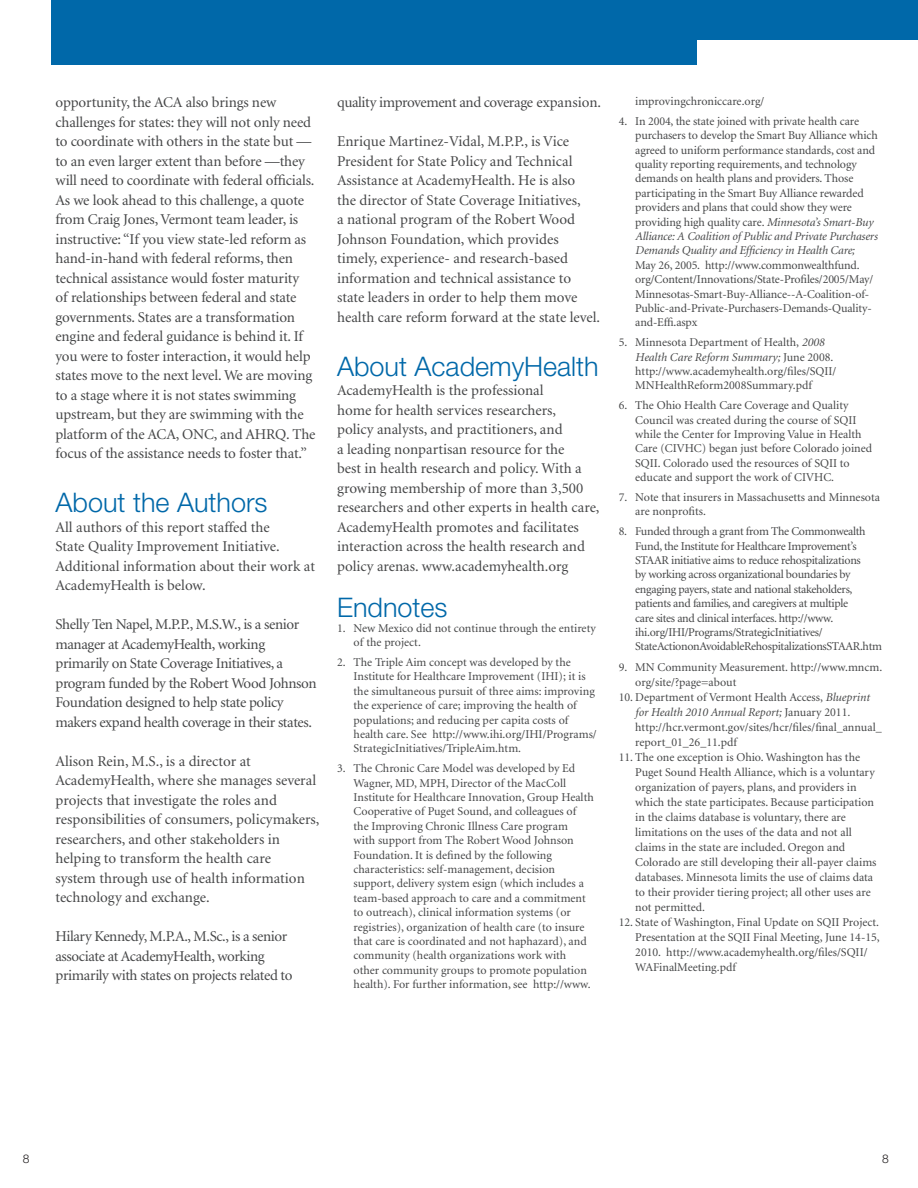
<style>
.page{position:relative;width:918px;height:1188px;background:#fff}
.page>*{position:absolute;margin:0;border:0;box-sizing:border-box;transform-origin:0 0}
.Main_sub{font:300 27px "Helvetica Neue LT Std";color:#0068a9}
.body{font:15px/19.5px "Minion";letter-spacing:-.01em;color:#454647}
.Endnote_Text{font:12px/14.4px "Minion";color:#454647}
.Normal__Web{font:12px/14.4px "Minion";letter-spacing:-.005em;color:#454647}
.Normal__Web-2{font:12px/14.4px "Minion";letter-spacing:-.025em;color:#454647}
.t1{font:300 12px "Helvetica Neue LT Std";color:#231f20}
.s1{font-style:italic}
</style>
<div class="page">
<div style="left:51px;top:0;width:867px;height:40px;background:#0068a9"></div>
<div style="left:51px;top:0;width:646px;height:64px;background:#0068a9"></div>
<p class="body" style="left:56px;top:93px;width:262px">opportunity, the ACA also brings new challenges for states: they will not only need to coordinate with others in the state but — to an even larger extent than before —they will need to coordinate with federal officials.<br>As we look ahead to this challenge, a quote from Craig Jones, Vermont team leader, is instructive: “If you view state-led reform as hand-in-hand with federal reforms, then technical assistance would foster maturity<br>of relationships between federal and state governments. States are a transformation engine and federal guidance is behind it. If you were to foster interaction, it would help states move to the next level. We are moving to a stage where it is not states swimming upstream, but they are swimming with the platform of the ACA, ONC, and AHRQ. The focus of the assistance needs to foster that.”</p>
<p class="Main_sub" style="left:56px;top:486px;width:214px">About the Authors</p>
<p class="body" style="left:56px;top:518px;width:261px">All authors of this report staffed the<br>State Quality Improvement Initiative.<br>Additional information about their work at AcademyHealth is below.</p>
<p class="body" style="left:56px;top:615px;width:263px">Shelly Ten Napel, M.P.P., M.S.W., is a senior manager at AcademyHealth, working primarily on State Coverage Initiatives, a program funded by the Robert Wood Johnson Foundation designed to help state policy makers expand health coverage in their states.</p>
<p class="body" style="left:56px;top:752px;width:265px">Alison Rein, M.S., is a director at AcademyHealth, where she manages several projects that investigate the roles and responsibilities of consumers, policymakers, researchers, and other stakeholders in helping to transform the health care<br>system through use of health information technology and exchange.</p>
<p class="body" style="left:56px;top:927px;width:239px">Hilary Kennedy, M.P.A., M.Sc., is a senior associate at AcademyHealth, working primarily with states on projects related to</p>
<p class="body" style="left:337px;top:93px;width:266px">quality improvement and coverage expansion.</p>
<p class="body" style="left:337px;top:132px;width:265px">Enrique Martinez-Vidal, M.P.P., is Vice President for State Policy and Technical Assistance at AcademyHealth. He is also<br>the director of State Coverage Initiatives,<br>a national program of the Robert Wood Johnson Foundation, which provides timely, experience- and research-based information and technical assistance to state leaders in order to help them move health care reform forward at the state level.</p>
<p class="Main_sub" style="left:337px;top:350px;width:263px">About AcademyHealth</p>
<p class="body" style="left:337px;top:381px;width:264px">AcademyHealth is the professional<br>home for health services researchers,<br>policy analysts, and practitioners, and<br>a leading nonpartisan resource for the<br>best in health research and policy. With a growing membership of more than 3,500 researchers and other experts in health care, AcademyHealth promotes and facilitates interaction across the health research and policy arenas. www.academyhealth.org</p>
<p class="Main_sub" style="left:337px;top:591px;width:112px">Endnotes</p>
<p class="Endnote_Text" style="left:354px;top:621px;width:244px;text-indent:-16px">1. New Mexico did not continue through the entirety of the project.</p>
<p class="Normal__Web" style="left:354px;top:655px;width:245px;text-indent:-16px">2. The Triple Aim concept was developed by the Institute for Healthcare Improvement (IHI); it is the simultaneous pursuit of three aims: improving the experience of care; improving the health of populations; and reducing per capita costs of health care. See http://www.ihi.org/IHI/Programs/ StrategicInitiatives/TripleAim.htm.</p>
<p class="Normal__Web" style="left:354px;top:762px;width:242px;text-indent:-16px">3. The Chronic Care Model was developed by Ed Wagner, MD, MPH, Director of the MacColl Institute for Healthcare Innovation, Group Health Cooperative of Puget Sound, and colleagues of the Improving Chronic Illness Care program<br>with support from The Robert Wood Johnson Foundation. It is defined by the following characteristics: self-management, decision support, delivery system esign (which includes a team-based approach to care and a commitment to outreach), clinical information systems (or registries), organization of health care (to insure that care is coordinated and not haphazard), and community (health organizations work with other community groups to promote population health). For further information, see http://www.</p>
<p class="Normal__Web" style="left:635px;top:94px;width:131px">improvingchroniccare.org/</p>
<p class="Endnote_Text" style="left:635px;top:114px;width:244px;text-indent:-16px">4. In 2004, the state joined with private health care purchasers to develop the Smart Buy Alliance which agreed to uniform performance standards, cost and quality reporting requirements, and technology demands on health plans and providers. Those participating in the Smart Buy Alliance rewarded providers and plans that could show they were providing high quality care. <span class="s1">Minnesota’s Smart-Buy Alliance: A Coalition of Public and Private Purchasers Demands Quality and Efficiency in Health Care; </span>May 26, 2005. http://www.commonwealthfund. org/Content/Innovations/State-Profiles/2005/May/ Minnesotas-Smart-Buy-Alliance--A-Coalition-of-Public-and-Private-Purchasers-Demands-Quality&shy;and-Effi.aspx</p>
<p class="Endnote_Text" style="left:635px;top:336px;width:203px;text-indent:-16px">5. Minnesota Department of Health, <span class="s1">2008<br>Health Care Reform Summary;</span> June 2008. http://www.academyhealth.org/files/SQII/ MNHealthReform2008Summary.pdf</p>
<p class="Endnote_Text" style="left:635px;top:399px;width:238px;text-indent:-16px">6. The Ohio Health Care Coverage and Quality Council was created during the course of SQII while the Center for Improving Value in Health Care (CIVHC) began just before Colorado joined SQII. Colorado used the resources of SQII to educate and support the work of CIVHC.</p>
<p class="Endnote_Text" style="left:635px;top:490px;width:246px;text-indent:-16px">7. Note that insurers in Massachusetts and Minnesota are nonprofits.</p>
<p class="Normal__Web-2" style="left:635px;top:525px;width:248px;text-indent:-16px">8. Funded through a grant from The Commonwealth Fund, the Institute for Healthcare Improvement’s STAAR initiative aims to reduce rehospitalizations<br>by working across organizational boundaries by engaging payers, state and national stakeholders, patients and families, and caregivers at multiple<br>care sites and clinical interfaces. http://www. ihi.org/IHI/Programs/StrategicInitiatives/ StateActiononAvoidableRehospitalizationsSTAAR.htm</p>
<p class="Endnote_Text" style="left:635px;top:660px;width:249px;line-height:15px;text-indent:-16px">9. MN Community Measurement. http://www.mncm. org/site/?page=about</p>
<p class="Endnote_Text" style="left:635px;top:690px;width:248px;line-height:15px;text-indent:-16px">10. Department of Vermont Health Access, <span class="s1">Blueprint for Health 2010 Annual Report;</span> January 2011<span class="s1">. </span>http://hcr.vermont.gov/sites/hcr/files/final_annual_ report_01_26_11.pdf</p>
<p class="Endnote_Text" style="left:635px;top:750px;width:243px;line-height:15px;text-indent:-16px">11. The one exception is Ohio. Washington has the Puget Sound Health Alliance, which is a voluntary organization of payers, plans, and providers in which the state participates. Because participation in the claims database is voluntary, there are limitations on the uses of the data and not all claims in the state are included. Oregon and Colorado are still developing their all-payer claims databases. Minnesota limits the use of claims data to their provider tiering project; all other uses are not permitted.</p>
<p class="Endnote_Text" style="left:635px;top:915px;width:246px;line-height:15px;text-indent:-16px">12. State of Washington, Final Update on SQII Project.<br>Presentation at the SQII Final Meeting, June 14-15, 2010. http://www.academyhealth.org/files/SQII/ WAFinalMeeting.pdf</p>
<p class="t1" style="left:23px;top:1152px;width:8px">8</p>
<p class="t1" style="left:882px;top:1152px;width:8px">8</p>
</div>
